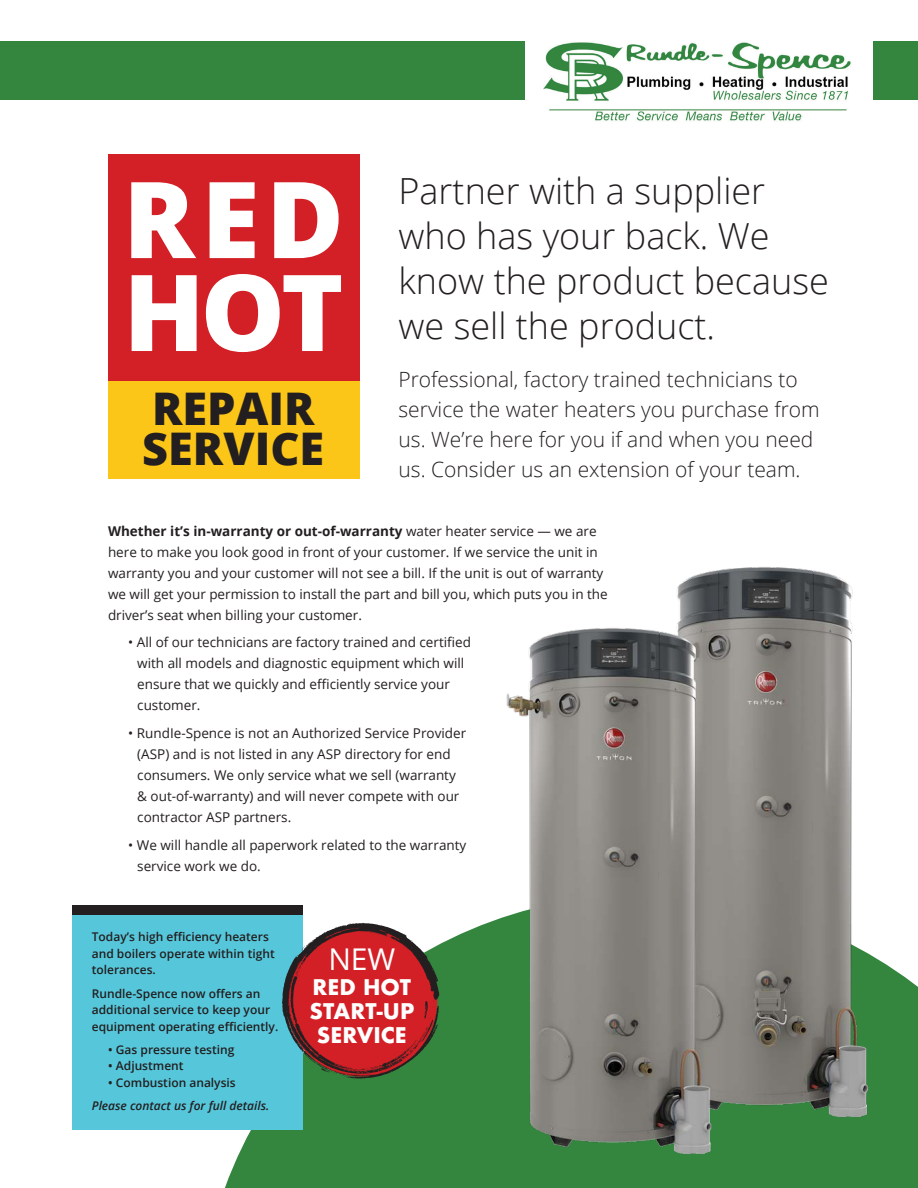
<style>
.page{position:relative;width:918px;height:1188px;background:#fff}
.page>*{position:absolute;margin:0;border:0;box-sizing:border-box;transform-origin:0 0}
.t1{font:800 106.2px/93px "Open Sans";letter-spacing:.01em;color:#fff}
.t2{font:800 45px/40.5px "Open Sans";color:#231f20}
.t3{font:300 36px/45px "Open Sans";color:#231f20}
.t4{font:30px "Open Sans";color:#fff}
.t5{font:300 21px/30px "Open Sans";color:#231f20}
.t6{font:700 21px/24px "Futura";color:#fff;text-align:center}
.t7{font:13.5px/21px "Open Sans";color:#231f20}
.t8{font:600 12px/16.5px "Open Sans";color:#231f20}
.t9{font:italic 600 12px "Open Sans";color:#231f20}
.s1{font-weight:700}
</style>
<div class="page">
<div style="left:225px;top:922px;width:693px;height:266px;background:#34863f"></div>
<img style="left:543px;top:42px;width:308px;height:79px">
<div style="left:0;top:41px;width:525px;height:58px;background:#34863f"></div>
<div style="left:874px;top:41px;width:44px;height:58px;background:#34863f"></div>
<div style="left:108px;top:154px;width:251px;height:227px;background:#d32026"></div>
<div style="left:108px;top:381px;width:251px;height:97px;background:#fcc618"></div>
<div style="left:72px;top:915px;width:231px;height:215px;background:#56c7db"></div>
<div style="left:72px;top:905px;width:231px;height:10px;background:#231f20"></div>
<svg style="left:282px;top:923px;width:157px;height:156px;background:#a74241"></svg>
<img style="left:487px;top:567px;width:427px;height:602px">
<h1 class="t1" style="left:123px;top:167px;width:222px">RED<br>HOT</h1>
<h2 class="t2" style="left:142px;top:386px;width:183px">REPAIR<br>SERVICE</h2>
<h3 class="t3" style="left:399px;top:167px;width:432px">Partner with a supplier who has your back. We know the product because we sell the product.</h3>
<h3 class="t5" style="left:399px;top:364px;width:423px">Professional, factory trained technicians to service the water heaters you purchase from us. We’re here for you if and when you need us. Consider us an extension of your team.</h3>
<p class="t7" style="left:108px;top:521px;width:501px"><span class="s1">Whether it’s in-warranty or out-of-warranty</span> water heater service — we are here to make you look good in front of your customer. If we service the unit in warranty you and your customer will not see a bill. If the unit is out of warranty we will get your permission to install the part and bill you, which puts you in the driver’s seat when billing your customer.</p>
<p class="t7" style="left:137px;top:632px;width:335px;text-indent:-9px">• All of our technicians are factory trained and certified with all models and diagnostic equipment which will ensure that we quickly and efficiently service your customer.</p>
<p class="t7" style="left:137px;top:722px;width:331px;text-indent:-9px">• RundIe-Spence is not an Authorized Service Provider (ASP) and is not listed in any ASP directory for end consumers. We only service what we sell (warranty &amp; out-of-warranty) and will never compete with our contractor ASP partners.</p>
<p class="t7" style="left:137px;top:834px;width:331px;text-indent:-9px">• We will handle all paperwork related to the warranty service work we do.</p>
<p class="t8" style="left:92px;top:928px;width:184px">Today’s high efficiency heaters and boilers operate within tight tolerances.</p>
<p class="t8" style="left:92px;top:985px;width:188px">Rundle-Spence now offers an additional service to keep your equipment operating efficiently.</p>
<p class="t8" style="left:108px;top:1041px;width:128px">• Gas pressure testing</p>
<p class="t8" style="left:108px;top:1058px;width:77px">• Adjustment</p>
<p class="t8" style="left:108px;top:1074px;width:129px">• Combustion analysis</p>
<p class="t9" style="left:92px;top:1098px;width:179px">Please contact us for full details.</p>
<h3 class="t4" style="left:328px;top:938px;width:69px">NEW</h3>
<h3 class="t6" style="left:310px;top:975px;width:106px">RED HOT<br>START-UP<br>SERVICE</h3>
</div>
